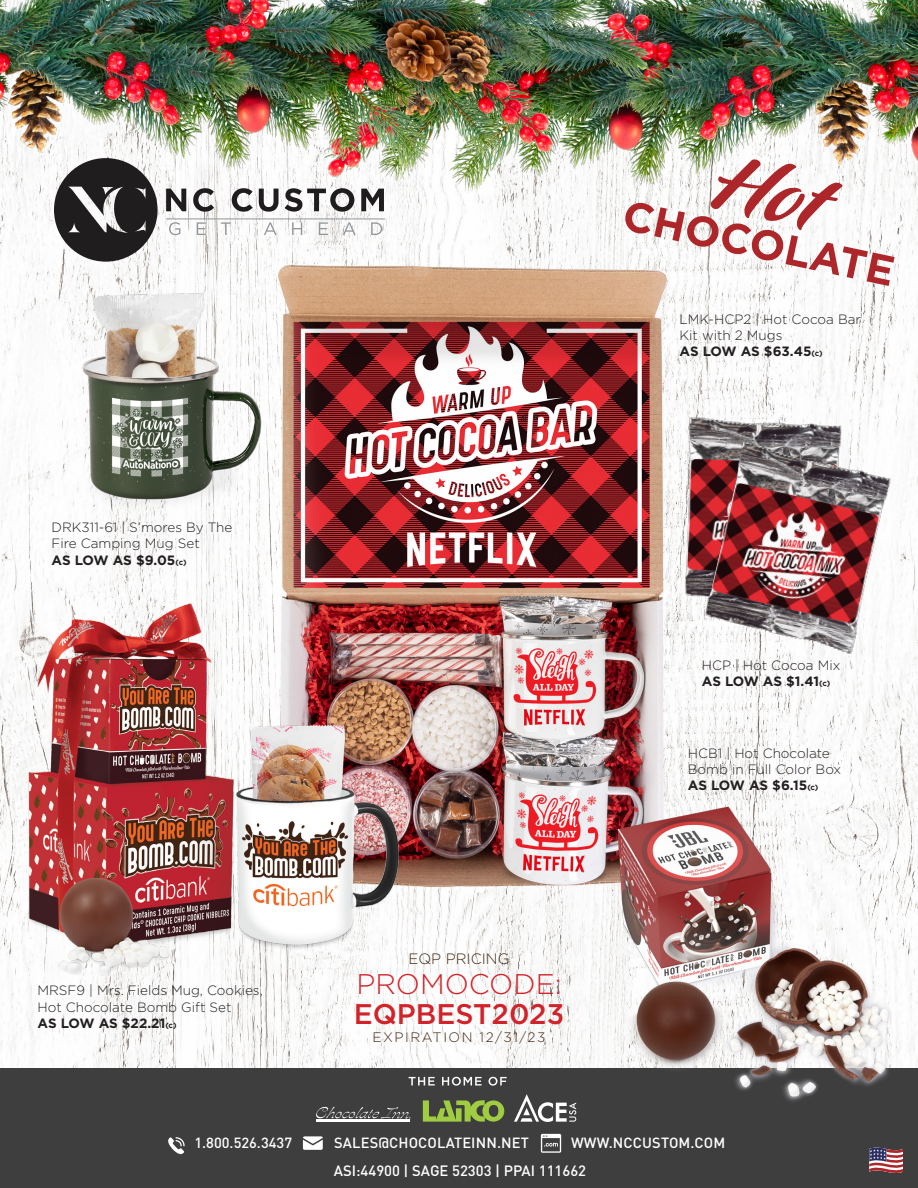
<style>
.page{position:relative;width:918px;height:1188px;background:#fff}
.page>*{position:absolute;margin:0;border:0;box-sizing:border-box;transform-origin:0 0}
.t1{font:700 42.15px "Gotham";color:#ad2629}
.t2{font:500 28.35px "Gotham";color:#d1232a}
.t3{font:300 28.35px "Gotham";color:#d1232a}
.t4{font:300 15px "Gotham";color:#442914}
.t5{font:500 14.85px "DIN Pro";color:#fff}
.t6{font:500 14.55px "DIN Pro";letter-spacing:.01em;color:#fff}
.t7{font:300 13.65px "Gotham";letter-spacing:.11em;color:#442914}
.t8{font:300 13.5px/16.2px "Gotham";color:#231f20}
.t9{font:700 13.5px "Gotham";letter-spacing:-.01em;color:#231f20}
.s1{font-size:7.8px}
</style>
<div class="page">
<img style="left:0;top:202px;width:918px;height:867px">
<img style="left:263px;top:239px;width:425px;height:661px">
<img style="left:0;top:0;width:918px;height:202px">
<img style="left:16px;top:256px;width:280px;height:262px">
<div style="left:0;top:1069px;width:918px;height:119px;background:#3e3e3f"></div>
<svg style="left:869px;top:1147px;width:34px;height:26px"></svg>
<svg style="left:541px;top:1134px;width:20px;height:19px"></svg>
<svg style="left:168px;top:1137px;width:17px;height:17px"></svg>
<svg style="left:303px;top:1136px;width:20px;height:14px"></svg>
<svg style="left:409px;top:1077px;width:26px;height:9px"></svg>
<svg style="left:442px;top:1077px;width:40px;height:9px"></svg>
<svg style="left:489px;top:1077px;width:18px;height:9px"></svg>
<hr style="left:317px;top:1120px;width:93px;height:2px;background:#fff">
<svg style="left:316px;top:1107px;width:95px;height:12px"></svg>
<svg style="left:423px;top:1100px;width:81px;height:22px"></svg>
<svg style="left:514px;top:1094px;width:62px;height:28px"></svg>
<img style="left:657px;top:406px;width:211px;height:211px">
<img style="left:674px;top:425px;width:244px;height:245px">
<img style="left:592px;top:794px;width:326px;height:307px">
<img style="left:10px;top:596px;width:393px;height:393px">
<svg style="left:54px;top:158px;width:104px;height:104px"></svg>
<svg style="left:166px;top:189px;width:20px;height:22px"></svg>
<svg style="left:193px;top:188px;width:21px;height:24px"></svg>
<svg style="left:232px;top:188px;width:21px;height:24px"></svg>
<svg style="left:259px;top:189px;width:20px;height:23px"></svg>
<svg style="left:285px;top:188px;width:69px;height:24px"></svg>
<svg style="left:361px;top:189px;width:23px;height:22px"></svg>
<hr style="left:166px;top:219px;width:219px;height:1px;background:#939598">
<svg style="left:169px;top:222px;width:11px;height:13px"></svg>
<svg style="left:197px;top:222px;width:9px;height:13px"></svg>
<svg style="left:221px;top:222px;width:10px;height:13px"></svg>
<svg style="left:264px;top:222px;width:13px;height:13px"></svg>
<svg style="left:292px;top:222px;width:10px;height:13px"></svg>
<svg style="left:319px;top:222px;width:9px;height:13px"></svg>
<svg style="left:343px;top:222px;width:13px;height:13px"></svg>
<svg style="left:371px;top:222px;width:11px;height:13px"></svg>
<svg style="left:709px;top:149px;width:134px;height:88px"></svg>
<p class="t1" style="left:629px;top:191px;width:278px;rotate:12deg">CHOCOLATE</p>
<p class="t8" style="left:52px;top:519px;width:182px">DRK311-61 | S’mores By The<br>Fire Camping Mug Set</p>
<p class="t9" style="left:52px;top:552px;width:137px">AS LOW AS $9.05<span class="s1">(c)</span></p>
<p class="t8" style="left:38px;top:982px;width:227px">MRSF9 | Mrs. Fields Mug, Cookies,<br>Hot Chocolate Bomb Gift Set</p>
<p class="t9" style="left:38px;top:1015px;width:141px">AS LOW AS $22.21<span class="s1">(c)</span></p>
<p class="t4" style="left:408px;top:950px;width:103px">EQP PRICING</p>
<p class="t3" style="left:356px;top:968px;width:207px">PROMOCODE:</p>
<p class="t2" style="left:354px;top:998px;width:212px">EQPBEST2023</p>
<p class="t7" style="left:373px;top:1030px;width:174px">EXPIRATION 12/31/23</p>
<p class="t8" style="left:680px;top:311px;width:183px">LMK-HCP2 | Hot Cocoa Bar<br>Kit with 2 Mugs</p>
<p class="t9" style="left:680px;top:344px;width:145px">AS LOW AS $63.45<span class="s1">(c)</span></p>
<p class="t8" style="left:702px;top:657px;width:140px">HCP | Hot Cocoa Mix</p>
<p class="t9" style="left:702px;top:673px;width:130px">AS LOW AS $1.41<span class="s1">(c)</span></p>
<p class="t8" style="left:688px;top:745px;width:155px">HCB1 | Hot Chocolate<br>Bomb in Full Color Box</p>
<p class="t9" style="left:688px;top:778px;width:132px">AS LOW AS $6.15<span class="s1">(c)</span></p>
<p class="t6" style="left:194px;top:1132px;width:99px">1.800.526.3437</p>
<p class="t6" style="left:334px;top:1132px;width:196px">SALES@CHOCOLATEINN.NET</p>
<p class="t6" style="left:571px;top:1132px;width:156px">WWW.NCCUSTOM.COM</p>
<p class="t5" style="left:334px;top:1161px;width:254px">ASI:44900 | SAGE 52303 | PPAI 111662</p>
</div>
